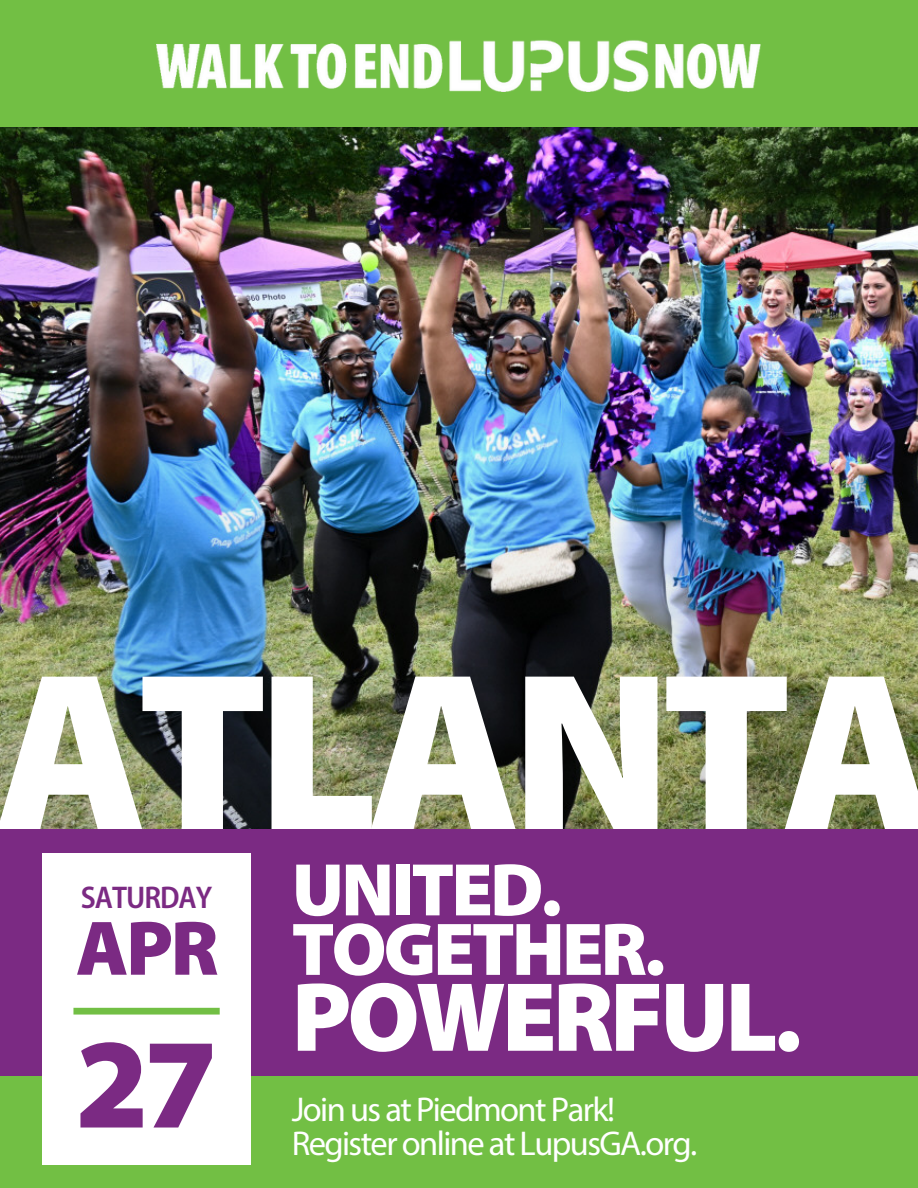
<style>
.page{position:relative;width:918px;height:1188px;background:#fff}
.page>*{position:absolute;margin:0;border:0;box-sizing:border-box;transform-origin:0 0}
.t1{font:900 228px "Myriad Pro";letter-spacing:-.045em;color:#fff}
.t2{font:900 129px "Myriad Pro";color:#7b2a83}
.t3{font:900 99.15px "Myriad Pro";letter-spacing:-.04em;color:#fff}
.t4{font:900 78px "Myriad Pro";color:#7b2a83}
.t5{font:900 75.3px "Myriad Pro";letter-spacing:-.04em;color:#fff}
.t6{font:34.5px "Myriad Pro";letter-spacing:-.045em;color:#fff}
.t7{font:600 semi-condensed 31.5px "Myriad Pro";letter-spacing:-.03em;color:#7b2a83}
</style>
<div class="page">
<img style="left:0;top:126px;width:918px;height:703px">
<div style="left:0;top:830px;width:918px;height:358px;background:#7b2a83"></div>
<div style="left:0;top:0;width:918px;height:126px;background:#72bf44"></div>
<img style="left:157px;top:40px;width:604px;height:51px">
<div style="left:0;top:1077px;width:918px;height:111px;background:#72bf44"></div>
<div style="left:43px;top:853px;width:208px;height:311px;background:#fff"></div>
<div style="left:73px;top:1008px;width:147px;height:7px;background:#72bf44"></div>
<p class="t1" style="left:-6px;top:659px;width:943px">ATLANTA</p>
<p class="t7" style="left:81px;top:885px;width:133px">SATURDAY</p>
<p class="t4" style="left:76px;top:916px;width:144px">APR</p>
<p class="t2" style="left:75px;top:1031px;width:144px">27</p>
<p class="t5" style="left:292px;top:859px;width:272px">UNITED.</p>
<p class="t5" style="left:292px;top:918px;width:375px">TOGETHER.</p>
<p class="t3" style="left:292px;top:976px;width:512px">POWERFUL.</p>
<p class="t6" style="left:292px;top:1095px;width:325px">Join us at Piedmont Park!</p>
<p class="t6" style="left:292px;top:1129px;width:407px">Register online at LupusGA.org.</p>
</div>
